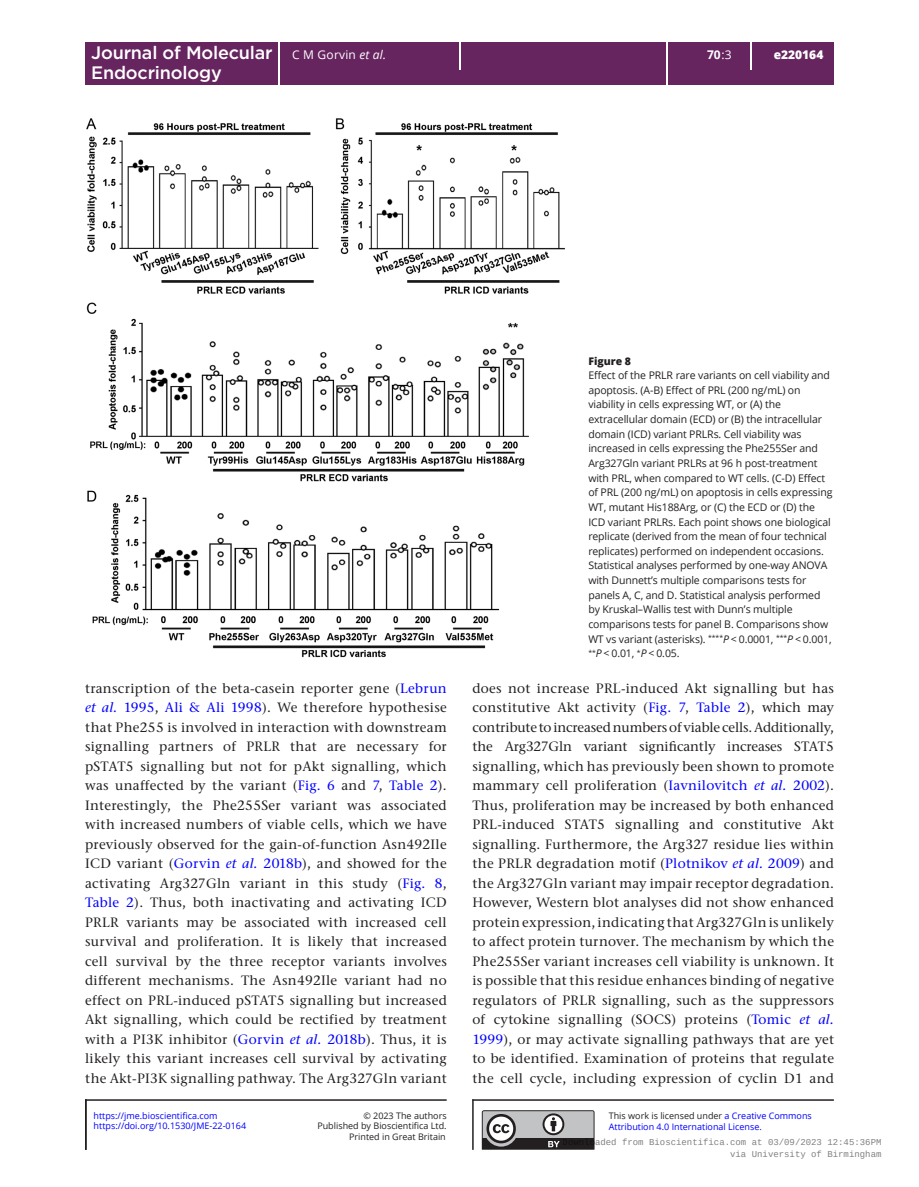
<style>
.page{position:relative;width:919px;height:1187px;background:#fff}
.page>*{position:absolute;margin:0;border:0;box-sizing:border-box;transform-origin:0 0}
.t1{font:500 18px "Gotham";letter-spacing:-.01em;color:#fff}
.TXI{font:500 13.5px/19.5px "Stone Serif ITC Pro";letter-spacing:.02em;color:#231f20;text-align:justify}
.t2{font:800 12px "Open Sans";color:#fff}
.t3{font:700 12px "Open Sans";color:#fff}
.FC{font:10.5px/14.5px "Open Sans";letter-spacing:-.01em;color:#231f20}
.FC-2{font:800 10.5px "Open Sans";color:#231f20}
.t4{font:9px/10.8px "Open Sans";color:#00f}
.t5{font:9px/12px "Liberation Mono";color:rgb(0 0 0/.5);text-align:right}
.t6{font:9px/10.5px "Open Sans";color:#231f20;text-align:right}
.s1{font-family:"Open Sans";font-weight:400;font-size:12px}
.s2{font-family:"Open Sans";font-weight:400;font-style:italic;font-size:12px}
.s3{font-weight:400}
.s4{font-style:italic}
.s5{color:#00f}
.s6{font-style:italic;color:#00f}
.s7{color:#231f20}
</style>
<div class="page">
<div style="left:85px;top:42px;width:748px;height:43px;background:#66255f"></div>
<hr style="left:278px;top:42px;width:1px;height:43px;background:#fff">
<hr style="left:666px;top:42px;width:2px;height:43px;background:#fff">
<svg style="left:459px;top:42px;width:1px;height:27px"></svg>
<hr style="left:750px;top:42px;width:2px;height:27px;background:#fff">
<img style="left:86px;top:118px;width:479px;height:539px">
<svg style="left:482px;top:1110px;width:112px;height:39px;background:#8f8e8f"></svg>
<hr style="left:85px;top:1099px;width:361px;height:1px;background:#231f20">
<hr style="left:85px;top:1099px;width:2px;height:50px;background:#231f20">
<hr style="left:472px;top:1099px;width:1px;height:50px;background:#231f20">
<hr style="left:472px;top:1099px;width:361px;height:1px;background:#231f20">
<h1 class="t1" style="left:91px;top:41px;width:296px">Journal of Molecular <span class="s1">C M Gorvin</span> <span class="s2">et al.</span></h1>
<p class="t3" style="left:707px;top:47px;width:26px">70<span class="s3">:3</span></p>
<p class="t2" style="left:773px;top:46px;width:51px">e220164</p>
<h1 class="t1" style="left:91px;top:61px;width:132px">Endocrinology</h1>
<p class="FC-2" style="left:588px;top:353px;width:44px">Figure 8</p>
<p class="FC" style="left:588px;top:368px;width:246px">Effect of the PRLR rare variants on cell viability and apoptosis. (A-B) Effect of PRL (200 ng/mL) on viability in cells expressing WT, or (A) the extracellular domain (ECD) or (B) the intracellular domain (ICD) variant PRLRs. Cell viability was increased in cells expressing the Phe255Ser and Arg327Gln variant PRLRs at 96 h post-treatment with PRL, when compared to WT cells. (C-D) Effect of PRL (200 ng/mL) on apoptosis in cells expressing WT, mutant His188Arg, or (C) the ECD or (D) the ICD variant PRLRs. Each point shows one biological replicate (derived from the mean of four technical replicates) performed on independent occasions.<br>Statistical analyses performed by one-way ANOVA with Dunnett’s multiple comparisons tests for panels A, C, and D. Statistical analysis performed by Kruskal–Wallis test with Dunn’s multiple comparisons tests for panel B. Comparisons show WT vs variant (asterisks). <sup>****</sup><span class="s4">P</span> &lt; 0.0001, <sup>***</sup><span class="s4">P</span> &lt; 0.001, <sup>**</sup><span class="s4">P</span> &lt; 0.01, <sup>*</sup><span class="s4">P</span> &lt; 0.05.</p>
<p class="TXI" style="left:85px;top:678px;width:363px">transcription of the beta-casein reporter gene (<span class="s5">Lebrun </span><span class="s6">et al.</span> <span class="s5">1995</span>, <span class="s5">Ali &amp; Ali 1998</span>). We therefore hypothesise that Phe255 is involved in interaction with downstream signalling partners of PRLR that are necessary for pSTAT5 signalling but not for pAkt signalling, which was unaffected by the variant (<span class="s5">Fig. 6</span> and <span class="s5">7</span>, <span class="s5">Table 2</span>).<br>Interestingly, the Phe255Ser variant was associated with increased numbers of viable cells, which we have previously observed for the gain-of-function Asn492Ile ICD variant (<span class="s5">Gorvin</span> <span class="s6">et al.</span> <span class="s5">2018b</span>), and showed for the activating Arg327Gln variant in this study (<span class="s5">Fig. 8</span>, <span class="s5">Table 2</span>). Thus, both inactivating and activating ICD PRLR variants may be associated with increased cell survival and proliferation. It is likely that increased cell survival by the three receptor variants involves different mechanisms. The Asn492Ile variant had no effect on PRL-induced pSTAT5 signalling but increased Akt signalling, which could be rectified by treatment with a PI3K inhibitor (<span class="s5">Gorvin</span> <span class="s6">et al.</span> <span class="s5">2018b</span>). Thus, it is likely this variant increases cell survival by activating the Akt-PI3K signalling pathway. The Arg327Gln variant</p>
<p class="TXI" style="left:472px;top:678px;width:363px">does not increase PRL-induced Akt signalling but has constitutive Akt activity (<span class="s5">Fig. 7</span>, <span class="s5">Table 2</span>), which may contribute to increased numbers of viable cells. Additionally, the Arg327Gln variant significantly increases STAT5 signalling, which has previously been shown to promote mammary cell proliferation (<span class="s5">Iavnilovitch</span> <span class="s6">et al.</span> <span class="s5">2002</span>).<br>Thus, proliferation may be increased by both enhanced PRL-induced STAT5 signalling and constitutive Akt signalling. Furthermore, the Arg327 residue lies within the PRLR degradation motif (<span class="s5">Plotnikov</span> <span class="s6">et al.</span> <span class="s5">2009</span>) and the Arg327Gln variant may impair receptor degradation.<br>However, Western blot analyses did not show enhanced protein expression, indicating that Arg327Gln is unlikely to affect protein turnover. The mechanism by which the Phe255Ser variant increases cell viability is unknown. It is possible that this residue enhances binding of negative regulators of PRLR signalling, such as the suppressors of cytokine signalling (SOCS) proteins (<span class="s5">Tomic</span> <span class="s6">et al.<br></span><span class="s5">1999</span>), or may activate signalling pathways that are yet to be identified. Examination of proteins that regulate the cell cycle, including expression of cyclin D1 and</p>
<p class="t4" style="left:93px;top:1109px;width:125px">https://jme.bioscientifica.com</p>
<p class="t6" style="left:317px;top:1110px;width:131px">© 2023 The authors<br>Published by Bioscientifica Ltd.<br>Printed in Great Britain</p>
<p class="t4" style="left:608px;top:1109px;width:204px"><span class="s7">This work is licensed under</span> a Creative Commons<br>Attribution 4.0 International License.</p>
<p class="t5" style="left:562px;top:1136px;width:320px">Downloaded from Bioscientifica.com at 03/09/2023 12:45:36PM via University of Birmingham</p>
<p class="t4" style="left:94px;top:1120px;width:154px">https://doi.org/10.1530/JME-22-0164</p>
</div>
